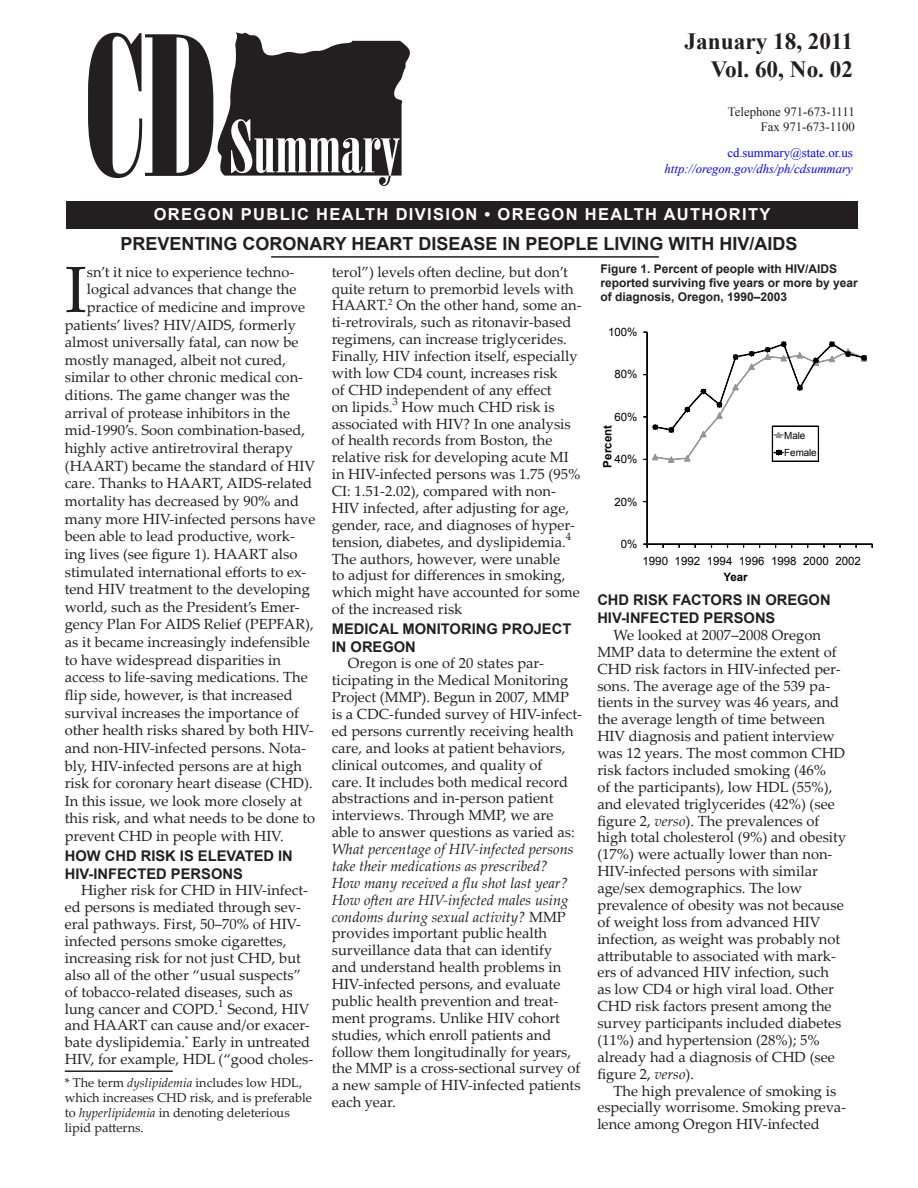
<style>
.page{position:relative;width:918px;height:1188px;background:#fff}
.page>*{position:absolute;margin:0;border:0;box-sizing:border-box;transform-origin:0 0}
.First_paragraph{font:65.4px "Palatino Linotype";color:#231f20}
.t1{font:700 23.25px "Times New Roman";color:#231f20}
.t2{font:18px/21.8px "Myriad Pro";color:#fff}
.Article_title{font:700 18px "Arial";color:#231f20}
.Headline{font:700 16.5px "Arial";letter-spacing:.08em;color:#fff}
.Footnote_Text{font:14.7px/16.8px "Palatino Linotype";color:#231f20}
.First_paragraph-2{font:14.7px "Palatino Linotype";color:#231f20}
.subheading{font:700 14.7px/17.7px "Arial";color:#231f20}
.Footnote_Text-2{font:12.75px/15.3px "Palatino Linotype";color:#231f20}
.t3{font:12.75px "Times New Roman";color:#231f20}
.t4{font:italic 12.75px "Times New Roman";color:#00f}
.t5{font:12.75px "Times New Roman";color:#00f}
.figure_head{font:700 12px/14.4px "Arial";color:#231f20}
.t6{font:11.55px "Arial";color:#000}
.t7{font:700 11.55px "Arial";color:#000}
.t8{font:9.9px/17.5px "Arial";letter-spacing:-.015em;color:#000}
.s1{font-style:italic}
</style>
<div class="page">
<svg style="left:88px;top:32px;width:322px;height:154px"></svg>
<div style="left:66px;top:201px;width:792px;height:28px;background:#231f20"></div>
<hr style="left:271px;top:256px;width:388px;height:2px;background:#231f20">
<hr style="left:65px;top:1070px;width:108px;height:2px;background:#231f20">
<div style="left:647px;top:332px;width:1px;height:212px;border:1px solid #000"></div>
<div style="left:647px;top:544px;width:225px;height:1px;border:1px solid #000"></div>
<svg style="left:643px;top:342px;width:224px;height:121px"></svg>
<p class="t1" style="left:685px;top:25px;width:170px">January 18, 2011</p>
<p class="t1" style="left:711px;top:53px;width:144px">Vol. 60, No. 02</p>
<p class="t3" style="left:728px;top:103px;width:128px">Telephone 971-673-1111</p>
<p class="t3" style="left:761px;top:118px;width:96px">Fax 971-673-1100</p>
<p class="t5" style="left:727px;top:144px;width:127px">cd.summary@state.or.us</p>
<p class="t4" style="left:665px;top:160px;width:190px">http://oregon.gov/dhs/ph/cdsummary</p>
<p class="t2" style="left:339px;top:199px;width:412px;text-indent:21px">OGY PUBLICATION OF THE PUBLIC HEALTH DIVISION<br>ORECON DEPATMENT OF HUMAN SERVICES</p>
<p class="Headline" style="left:154px;top:203px;width:618px">OREGON PUBLIC HEALTH DIVISION • OREGON HEALTH AUTHORITY</p>
<p class="Article_title" style="left:120px;top:231px;width:679px">PREVENTING CORONARY HEART DISEASE IN PEOPLE LIVING WITH HIV/AIDS</p>
<p class="First_paragraph" style="left:65px;top:243px;width:24px">I</p>
<p class="First_paragraph-2" style="left:87px;top:261px;width:209px">sn’t it nice to experience techno-</p>
<p class="First_paragraph-2" style="left:87px;top:279px;width:211px">logical advances that change the</p>
<p class="First_paragraph-2" style="left:87px;top:296px;width:220px">practice of medicine and improve</p>
<p class="First_paragraph-2" style="left:65px;top:314px;width:233px">patients’ lives? HIV/AIDS, formerly</p>
<p class="First_paragraph-2" style="left:65px;top:332px;width:235px">almost universally fatal, can now be</p>
<p class="First_paragraph-2" style="left:65px;top:349px;width:223px">mostly managed, albeit not cured,</p>
<p class="First_paragraph-2" style="left:65px;top:367px;width:240px">similar to other chronic medical con-</p>
<p class="First_paragraph-2" style="left:65px;top:385px;width:227px">ditions. The game changer was the</p>
<p class="First_paragraph-2" style="left:65px;top:402px;width:227px">arrival of protease inhibitors in the</p>
<p class="First_paragraph-2" style="left:65px;top:420px;width:242px">mid-1990’s. Soon combination-based,</p>
<p class="First_paragraph-2" style="left:65px;top:438px;width:230px">highly active antiretroviral therapy</p>
<p class="First_paragraph-2" style="left:65px;top:455px;width:252px">(HAART) became the standard of HIV</p>
<p class="First_paragraph-2" style="left:65px;top:473px;width:249px">care. Thanks to HAART, AIDS-related</p>
<p class="First_paragraph-2" style="left:65px;top:491px;width:236px">mortality has decreased by 90% and</p>
<p class="First_paragraph-2" style="left:65px;top:508px;width:252px">many more HIV-infected persons have</p>
<p class="First_paragraph-2" style="left:65px;top:526px;width:232px">been able to lead productive, work-</p>
<p class="First_paragraph-2" style="left:65px;top:543px;width:234px">ing lives (see figure 1). HAART also</p>
<p class="First_paragraph-2" style="left:65px;top:561px;width:243px">stimulated international efforts to ex-</p>
<p class="First_paragraph-2" style="left:65px;top:579px;width:247px">tend HIV treatment to the developing</p>
<p class="First_paragraph-2" style="left:65px;top:596px;width:237px">world, such as the President’s Emer-</p>
<p class="First_paragraph-2" style="left:65px;top:614px;width:250px">gency Plan For AIDS Relief (PEPFAR),</p>
<p class="First_paragraph-2" style="left:65px;top:632px;width:246px">as it became increasingly indefensible</p>
<p class="First_paragraph-2" style="left:65px;top:649px;width:218px">to have widespread disparities in</p>
<p class="First_paragraph-2" style="left:65px;top:667px;width:245px">access to life-saving medications. The</p>
<p class="First_paragraph-2" style="left:65px;top:685px;width:230px">flip side, however, is that increased</p>
<p class="First_paragraph-2" style="left:65px;top:702px;width:236px">survival increases the importance of</p>
<p class="First_paragraph-2" style="left:65px;top:720px;width:250px">other health risks shared by both HIV-</p>
<p class="First_paragraph-2" style="left:65px;top:737px;width:243px">and non-HIV-infected persons. Nota-</p>
<p class="First_paragraph-2" style="left:65px;top:755px;width:239px">bly, HIV-infected persons are at high</p>
<p class="First_paragraph-2" style="left:65px;top:773px;width:250px">risk for coronary heart disease (CHD).</p>
<p class="First_paragraph-2" style="left:65px;top:790px;width:239px">In this issue, we look more closely at</p>
<p class="First_paragraph-2" style="left:65px;top:808px;width:252px">this risk, and what needs to be done to</p>
<p class="First_paragraph-2" style="left:65px;top:826px;width:220px">prevent CHD in people with HIV.</p>
<p class="subheading" style="left:65px;top:847px;width:230px">HOW CHD RISK IS ELEVATED IN<br>HIV-INFECTED PERSONS</p>
<p class="Footnote_Text" style="left:65px;top:881px;width:250px;text-indent:16px">Higher risk for CHD in HIV-infect&shy;ed persons is mediated through sev&shy;eral pathways. First, 50–70% of HIV&shy;infected persons smoke cigarettes, increasing risk for not just CHD, but also all of the other “usual suspects” of tobacco-related diseases, such as lung cancer and COPD.<sup>1</sup> Second, HIV and HAART can cause and/or exacer&shy;bate dyslipidemia.<sup>*</sup> Early in untreated HIV, for example, HDL (“good choles-</p>
<p class="Footnote_Text-2" style="left:65px;top:1074px;width:249px">* The term <span class="s1">dyslipidemia</span> includes low HDL, which increases CHD risk, and is preferable to <span class="s1">hyperlipidemia</span> in denoting deleterious lipid patterns.</p>
<p class="Footnote_Text" style="left:332px;top:263px;width:251px">terol”) levels often decline, but don’t quite return to premorbid levels with HAART.<sup>2</sup> On the other hand, some an&shy;ti-retrovirals, such as ritonavir-based regimens, can increase triglycerides.<br>Finally, HIV infection itself, especially with low CD4 count, increases risk<br>of CHD independent of any effect<br>on lipids.<sup>3</sup> How much CHD risk is associated with HIV? In one analysis of health records from Boston, the relative risk for developing acute MI in HIV-infected persons was 1.75 (95% CI: 1.51-2.02), compared with non-HIV infected, after adjusting for age, gender, race, and diagnoses of hyper&shy;tension, diabetes, and dyslipidemia.<sup>4<br></sup>The authors, however, were unable<br>to adjust for differences in smoking, which might have accounted for some of the increased risk</p>
<p class="subheading" style="left:332px;top:620px;width:241px">MEDICAL MONITORING PROJECT<br>IN OREGON</p>
<p class="Footnote_Text" style="left:332px;top:654px;width:252px;text-indent:16px">Oregon is one of 20 states par&shy;ticipating in the Medical Monitoring Project (MMP). Begun in 2007, MMP is a CDC-funded survey of HIV-infect&shy;ed persons currently receiving health care, and looks at patient behaviors, clinical outcomes, and quality of<br>care. It includes both medical record abstractions and in-person patient interviews. Through MMP, we are able to answer questions as varied as:<br><span class="s1">What percentage of HIV-infected persons take their medications as prescribed?<br>How many received a flu shot last year?<br>How often are HIV-infected males using condoms during sexual activity?</span> MMP provides important public health surveillance data that can identify<br>and understand health problems in HIV-infected persons, and evaluate public health prevention and treat&shy;ment programs. Unlike HIV cohort studies, which enroll patients and follow them longitudinally for years, the MMP is a cross-sectional survey of a new sample of HIV-infected patients each year.</p>
<p class="figure_head" style="left:600px;top:262px;width:259px">Figure 1. Percent of people with HIV/AIDS reported surviving five years or more by year of diagnosis, Oregon, 1990–2003</p>
<p class="t6" style="left:608px;top:324px;width:31px">100%</p>
<p class="t6" style="left:614px;top:367px;width:25px">80%</p>
<p class="t6" style="left:614px;top:409px;width:25px">60%</p>
<p class="t7" style="left:600px;top:468px;width:44px;rotate:-90deg">Percent</p>
<p class="t6" style="left:614px;top:452px;width:25px">40%</p>
<p class="t6" style="left:614px;top:494px;width:25px">20%</p>
<p class="t6" style="left:621px;top:536px;width:18px">0%</p>
<p class="t8" style="left:784px;top:426px;width:34px">Male<br>Female</p>
<p class="t6" style="left:642px;top:553px;width:220px">1990 1992 1994 1996 1998 2000 2002</p>
<p class="t7" style="left:723px;top:570px;width:26px">Year</p>
<p class="subheading" style="left:597px;top:592px;width:235px">CHD RISK FACTORS IN OREGON<br>HIV-INFECTED PERSONS</p>
<p class="Footnote_Text" style="left:597px;top:626px;width:250px;text-indent:16px">We looked at 2007–2008 Oregon MMP data to determine the extent of CHD risk factors in HIV-infected per&shy;sons. The average age of the 539 pa&shy;tients in the survey was 46 years, and the average length of time between HIV diagnosis and patient interview was 12 years. The most common CHD risk factors included smoking (46%<br>of the participants), low HDL (55%), and elevated triglycerides (42%) (see figure 2, <span class="s1">verso</span>). The prevalences of high total cholesterol (9%) and obesity (17%) were actually lower than non-HIV-infected persons with similar age/sex demographics. The low prevalence of obesity was not because of weight loss from advanced HIV infection, as weight was probably not attributable to associated with mark&shy;ers of advanced HIV infection, such as low CD4 or high viral load. Other CHD risk factors present among the survey participants included diabetes (11%) and hypertension (28%); 5% already had a diagnosis of CHD (see figure 2, <span class="s1">verso</span>).</p>
<p class="Footnote_Text" style="left:597px;top:1082px;width:250px;text-indent:16px">The high prevalence of smoking is especially worrisome. Smoking preva&shy;lence among Oregon HIV-infected</p>
</div>
